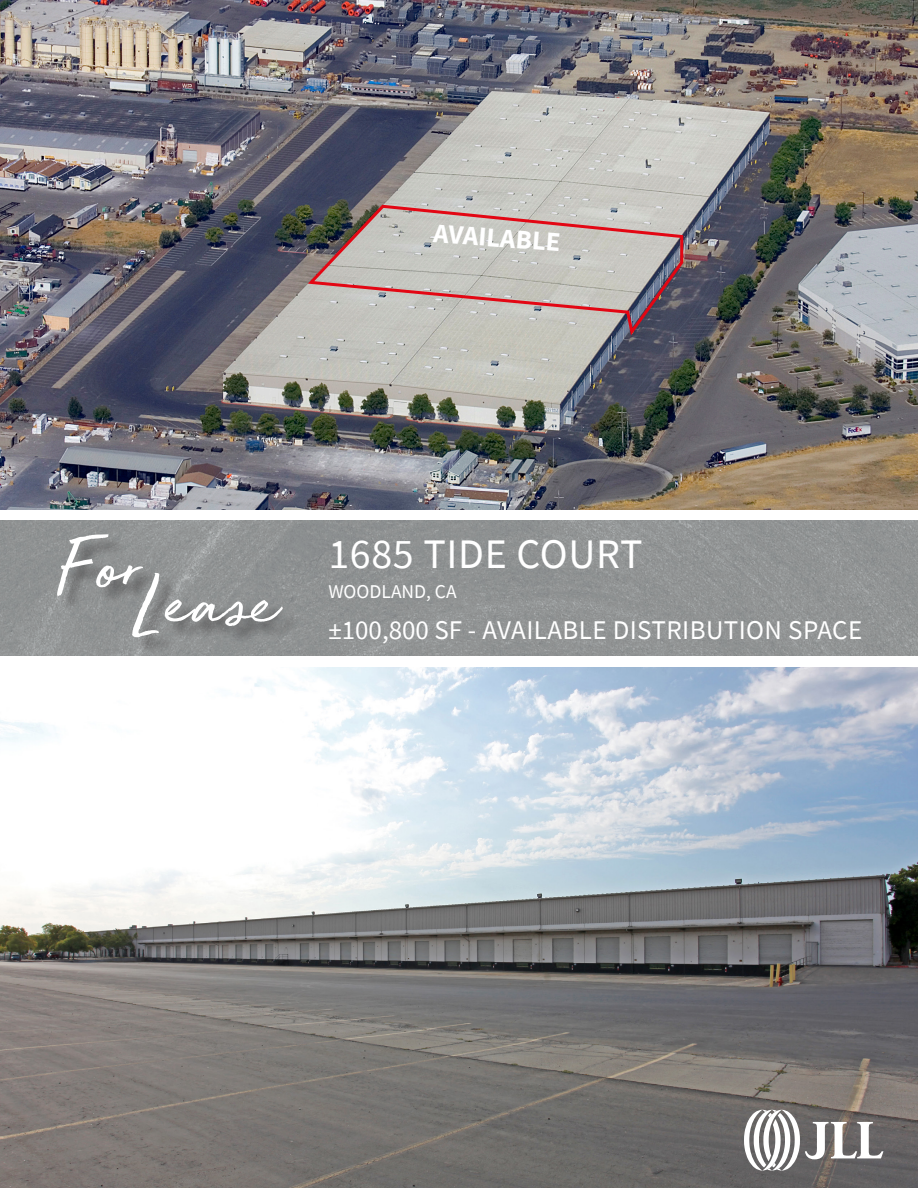
<style>
.page{position:relative;width:918px;height:1188px;background:#fff}
.page>*{position:absolute;margin:0;border:0;box-sizing:border-box;transform-origin:0 0}
.t1{font:76.5px "JLL Hand";letter-spacing:.015em;color:#fff}
.t2{font:42px "Source Sans Pro";letter-spacing:.015em;color:#fff}
.t3{font:27px "Source Sans Pro";letter-spacing:.015em;color:#fff}
.t4{font:700 27px "Source Sans Pro";color:#fff}
.t5{font:19.5px "Source Sans Pro";color:#fff}
</style>
<div class="page">
<img style="left:0;top:520px;width:918px;height:135px">
<img style="left:0;top:0;width:918px;height:510px">
<div style="left:60px;top:536px;width:241px;height:120px;background:#231f20;opacity:.45"></div>
<img style="left:0;top:667px;width:918px;height:521px">
<svg style="left:744px;top:1110px;width:140px;height:61px"></svg>
<svg style="left:305px;top:203px;width:380px;height:133px;background:#b7aca9"></svg>
<p class="t4" style="left:435px;top:214px;width:129px;rotate:5deg">AVAILABLE</p>
<p class="t1" style="left:57px;top:511px;width:86px">For</p>
<p class="t1" style="left:137px;top:547px;width:149px">Lease</p>
<p class="t2" style="left:328px;top:528px;width:316px">1685 TIDE COURT</p>
<p class="t5" style="left:328px;top:579px;width:130px">WOODLAND, CA</p>
<p class="t3" style="left:328px;top:613px;width:535px">±100,800 SF - AVAILABLE DISTRIBUTION SPACE</p>
</div>
